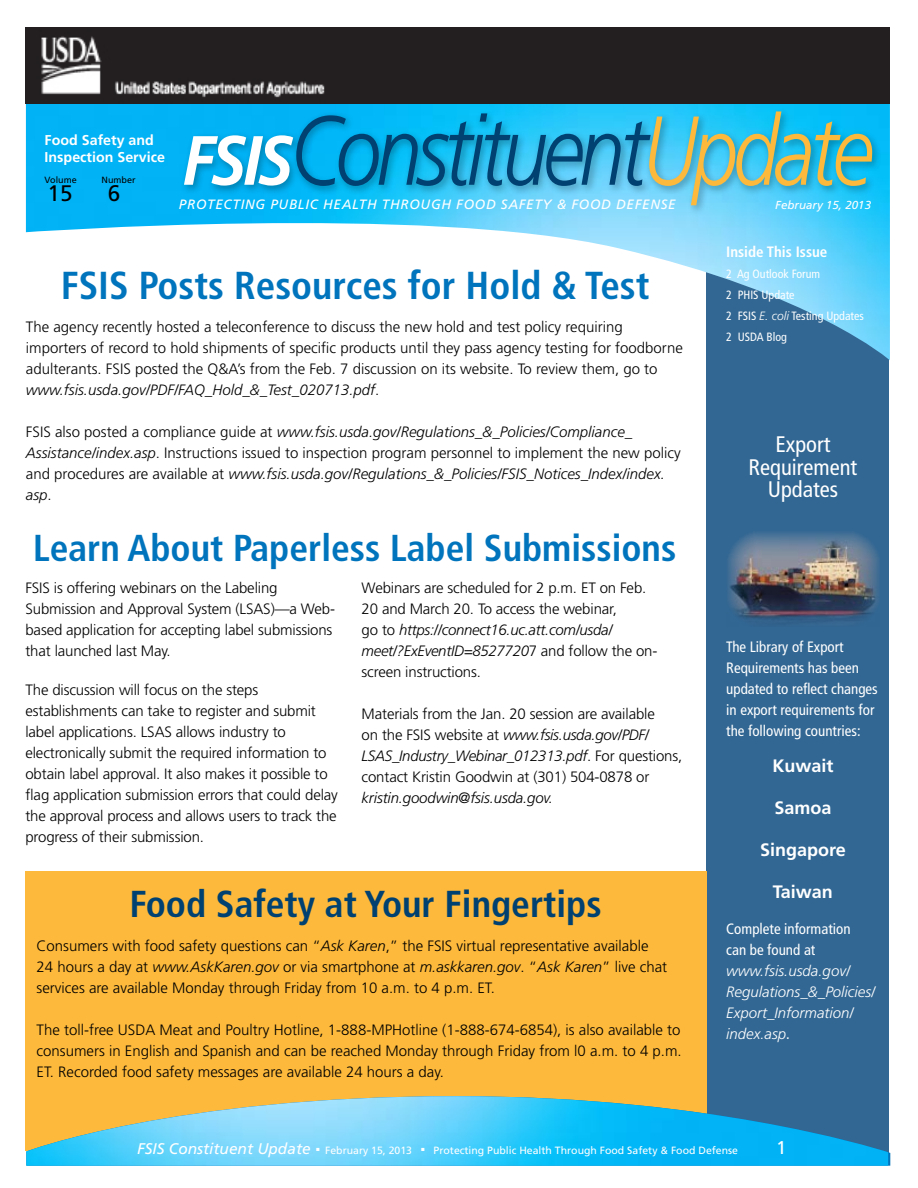
<style>
.page{position:relative;width:918px;height:1188px;background:#fff}
.page>*{position:absolute;margin:0;border:0;box-sizing:border-box;transform-origin:0 0}
.t1{font:italic 300 97.8px "Frutiger LT Std";letter-spacing:-.06em;color:#004171;scale:.84 1}
.t2{font:700 condensed 39px "Frutiger LT Std";color:#0074bc}
.t3{font:700 condensed 37.5px "Frutiger LT Std";color:#0074bc}
.t4{font:700 condensed 37.5px "Frutiger LT Std";color:#004171}
.t5{font:condensed 22.5px/22.5px "Frutiger LT Std";color:#fff;text-align:center}
.t6{font:22.5px "Frutiger LT Std";color:#000}
.t7{font:18.45px "Frutiger LT Std";color:#fff}
.t8{font:700 18px "Frutiger LT Std";color:#fff}
.t9{font:italic 15.45px "Frutiger LT Std";color:#fff}
.t10{font:300 15px/21px "Frutiger LT Std";letter-spacing:-.01em;color:#000}
.t11{font:italic 300 15px/21px "Frutiger LT Std";color:#000}
.t12{font:condensed 15px/21px "Frutiger LT Std";color:#fff}
.t13{font:italic 300 15px/21px "Frutiger LT Std";color:#fff}
.t14{font:700 condensed 15px "Frutiger LT Std";color:#fff}
.t15{font:700 14.25px/17.1px "Frutiger LT Std";color:#fff}
.t16{font:italic 13.5px "Frutiger LT Std";letter-spacing:.05em;color:#fff}
.t17{font:condensed 12px/21px "Frutiger LT Std";color:#fff}
.t18{font:italic 11.55px "Frutiger LT Std";color:#fff}
.t19{font:10.5px "Frutiger LT Std";color:#fff}
.t20{font:9px "Frutiger LT Std";color:#000}
.s1{font-weight:700;font-size:69.6px;color:#fff}
.s2{color:#fdb93b}
.s3{font-style:italic}
.s4{font-style:normal}
.s5{font-weight:300;font-style:italic;font-stretch:normal}
.s6{font-weight:400;font-style:normal;font-stretch:condensed}
</style>
<div class="page">
<div style="left:706px;top:81px;width:183px;height:1074px;background:#326793"></div>
<div style="left:25px;top:872px;width:681px;height:279px;background:#fdb93b"></div>
<img style="left:26px;top:27px;width:864px;height:333px">
<div style="left:180px;top:108px;width:701px;height:107px;background:#000;opacity:.3"></div>
<img style="left:26px;top:1096px;width:862px;height:70px">
<img style="left:728px;top:533px;width:151px;height:90px">
<p class="t15" style="left:45px;top:132px;width:122px">Food Safety and<br>Inspection Service</p>
<p class="t20" style="left:45px;top:175px;width:34px">Volume</p>
<h3 class="t6" style="left:48px;top:180px;width:27px">15</h3>
<p class="t20" style="left:102px;top:175px;width:36px">Number</p>
<h3 class="t6" style="left:108px;top:180px;width:14px">6</h3>
<h1 class="t1" style="left:182px;top:95px;width:825px"><span class="s1">FSIS</span>Constituent<span class="s2">Update</span></h1>
<p class="t16" style="left:179px;top:197px;width:498px">PROTECTING PUBLIC HEALTH THROUGH FOOD SAFETY &amp; FOOD DEFENSE</p>
<p class="t18" style="left:775px;top:198px;width:97px">FEBRUARY 15, 2013</p>
<h2 class="t2" style="left:61px;top:262px;width:590px">FSIS Posts Resources for Hold &amp; Test</h2>
<p class="t10" style="left:26px;top:317px;width:659px">The agency recently hosted a teleconference to discuss the new hold and test policy requiring importers of record to hold shipments of specific products until they pass agency testing for foodborne adulterants. FSIS posted the Q&amp;A’s from the Feb. 7 discussion on its website. To review them, go to <span class="s3">www.fsis.usda.gov/PDF/FAQ_Hold_&amp;_Test_020713.pdf</span>.</p>
<p class="t11" style="left:26px;top:422px;width:656px"><span class="s4">FSIS also posted a compliance guide at</span> www.fsis.usda.gov/Regulations_&amp;_Policies/Compliance_ Assistance/index.asp<span class="s4">. Instructions issued to inspection program personnel to implement the new policy and procedures are available at</span> www.fsis.usda.gov/Regulations_&amp;_Policies/FSIS_Notices_Index/index. asp<span class="s4">.</span></p>
<h3 class="t3" style="left:33px;top:526px;width:645px">Learn About Paperless Label Submissions</h3>
<p class="t10" style="left:25px;top:578px;width:311px">FSIS is offering webinars on the Labeling Submission and Approval System (LSAS)—a Web&shy;based application for accepting label submissions that launched last May.</p>
<p class="t10" style="left:25px;top:680px;width:314px">The discussion will focus on the steps establishments can take to register and submit label applications. LSAS allows industry to electronically submit the required information to obtain label approval. It also makes it possible to flag application submission errors that could delay the approval process and allows users to track the progress of their submission.</p>
<p class="t10" style="left:362px;top:578px;width:297px">Webinars are scheduled for 2 p.m. ET on Feb.<br>20 and March 20. To access the webinar,<br>go to <span class="s3">https://connect16.uc.att.com/usda/ meet/?ExEventID=8527720</span>7 and follow the on&shy;screen instructions.</p>
<p class="t10" style="left:362px;top:704px;width:322px">Materials from the Jan. 20 session are available<br>on the FSIS website at <span class="s3">www.fsis.usda.gov/PDF/ LSAS_Industry_Webinar_012313.pdf</span>. For questions, contact Kristin Goodwin at (301) 504-0878 or</p>
<p class="t11" style="left:362px;top:788px;width:193px">kristin.goodwin@fsis.usda.gov.</p>
<h3 class="t4" style="left:129px;top:882px;width:474px">Food Safety at Your Fingertips</h3>
<p class="t10" style="left:37px;top:935px;width:632px">Consumers with food safety questions can “<span class="s3">Ask Karen</span>,” the FSIS virtual representative available<br>24 hours a day at <span class="s3">www.AskKaren.gov</span> or via smartphone at <span class="s3">m.askkaren.gov</span>. “<span class="s3">Ask Karen</span>” live chat services are available Monday through Friday from 10 a.m. to 4 p.m. ET.</p>
<p class="t10" style="left:37px;top:1019px;width:647px;text-align:justify">The toll-free USDA Meat and Poultry Hotline, 1-888-MPHotline (1-888-674-6854), is also available to consumers in English and Spanish and can be reached Monday through Friday from l0 a.m. to 4 p.m.<br>ET. Recorded food safety messages are available 24 hours a day.</p>
<p class="t14" style="left:726px;top:243px;width:103px">Inside This Issue</p>
<p class="t17" style="left:726px;top:263px;width:139px">2 Ag Outlook Forum<br>2 PHIS Update<br>2 FSIS <span class="s5">E. coli</span> Testing Updates<br>2 USDA Blog</p>
<h3 class="t5" style="left:749px;top:433px;width:110px">Export<br>Requirement<br>Updates</h3>
<p class="t12" style="left:726px;top:636px;width:153px">The Library of Export<br>Requirements has been updated to reflect changes in export requirements for the following countries:</p>
<p class="t8" style="left:772px;top:755px;width:63px">Kuwait</p>
<p class="t8" style="left:774px;top:797px;width:59px">Samoa</p>
<p class="t8" style="left:760px;top:839px;width:87px">Singapore</p>
<p class="t8" style="left:773px;top:881px;width:62px">Taiwan</p>
<p class="t12" style="left:726px;top:918px;width:126px">Complete information can be found at</p>
<p class="t13" style="left:726px;top:961px;width:151px">www.fsis.usda.gov/<br>Regulations_&amp;_Policies/<br>Export_Information/ index.asp<span class="s6">.</span></p>
<p class="t9" style="left:137px;top:1139px;width:186px">FSIS CONSTITUENT UPDATE <sup>.</sup></p>
<p class="t19" style="left:325px;top:1144px;width:414px">February 15, 2013 <sup>.</sup> Protecting Public Health Through Food Safety &amp; Food Defense</p>
<p class="t7" style="left:776px;top:1136px;width:12px">1</p>
</div>
